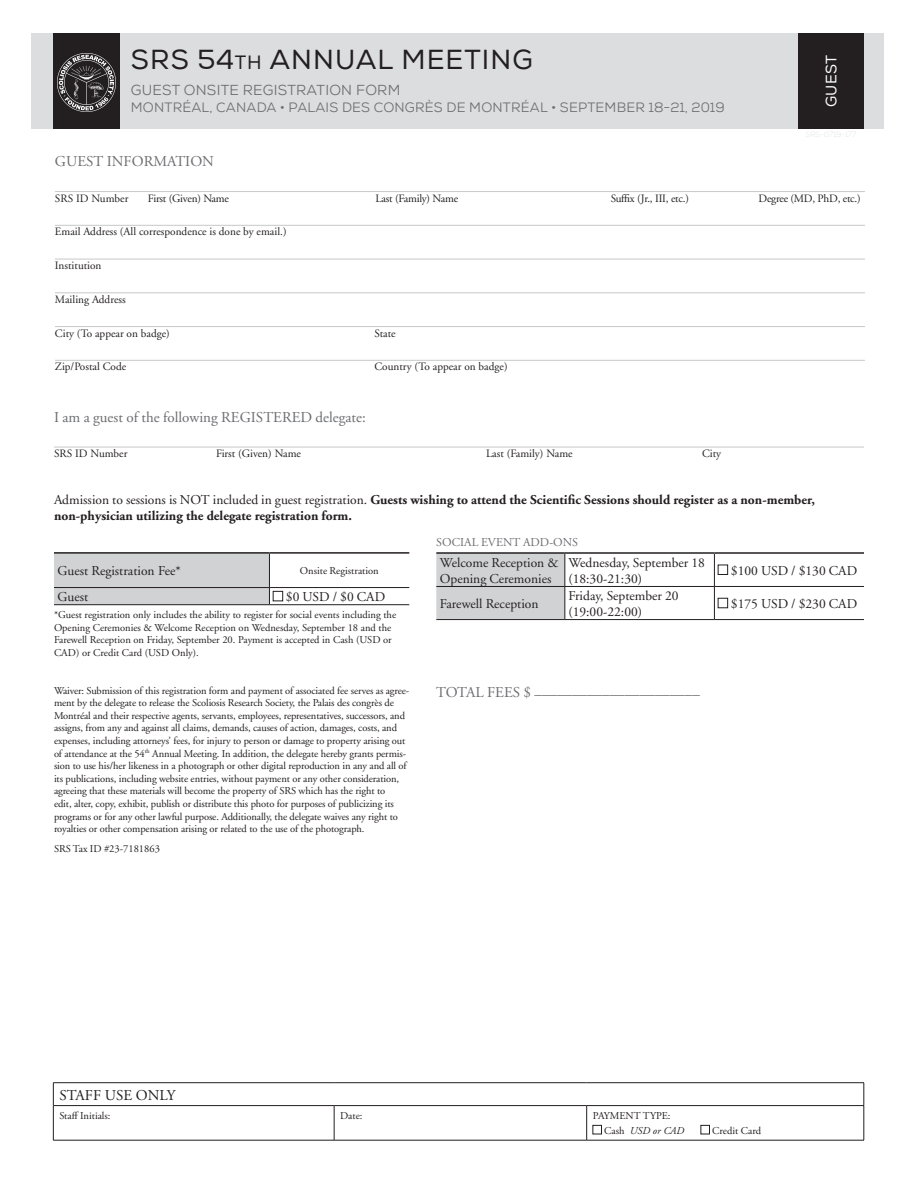
<style>
.page{position:relative;width:918px;height:1188px;background:#fff}
.page>*{position:absolute;margin:0;border:0;box-sizing:border-box;transform-origin:0 0}
.t1{font:27.45px "Nexa";letter-spacing:.04em;color:#231f20}
.H1__avant_garde{font:15px "Adobe Garamond";color:#6c6d70}
.IM14_form-body{font:15px "Adobe Garamond Pro";color:#231f20}
.t2{font:15px "Nexa";letter-spacing:.015em;color:#fff}
.t3{font:14.4px "Nexa";letter-spacing:.015em;color:#6c6d70}
._14_-_text{font:700 13.5px/16.2px "Adobe Garamond";color:#231f20}
._14_-_text__No_space{font:13.5px/16.2px "Adobe Garamond";color:#231f20}
.small_text{font:13.5px "Nexa";letter-spacing:.015em;color:#6c6d70}
._14_-_text-2{font:13.5px "Adobe Garamond";color:#231f20}
._14_-_text-3{font:12px "Adobe Garamond";color:#6c6d70}
.text_w_rule{font:11.25px "Adobe Garamond";color:#231f20}
.text_w_rule-2{font:11.25px "Adobe Garamond";letter-spacing:-.02em;color:#231f20}
.small_text-2{font:10.5px/12.6px "Adobe Garamond";letter-spacing:-.01em;color:#231f20}
.IM14_form-body-6{font:10.5px/15px "Adobe Garamond Pro";color:#231f20}
._14_-_text-4{font:10.5px "Adobe Garamond";color:#231f20}
.s1{font-size:19.2px}
.s2{font-weight:400}
.s3{font-style:italic}
</style>
<div class="page">
<hr style="left:55px;top:191px;width:810px;height:1px;background:#c7c8ca">
<hr style="left:55px;top:225px;width:810px;height:1px;background:#c7c8ca">
<hr style="left:55px;top:259px;width:810px;height:1px;background:#c7c8ca">
<hr style="left:55px;top:292px;width:810px;height:1px;background:#c7c8ca">
<hr style="left:55px;top:326px;width:810px;height:1px;background:#c7c8ca">
<hr style="left:55px;top:360px;width:810px;height:1px;background:#c7c8ca">
<hr style="left:54px;top:447px;width:810px;height:1px;background:#c7c8ca">
<hr style="left:54px;top:552px;width:215px;height:2px;background:#231f20">
<hr style="left:269px;top:552px;width:140px;height:2px;background:#231f20">
<svg style="left:54px;top:553px;width:216px;height:52px;background:#c8c9cb"></svg>
<hr style="left:269px;top:587px;width:140px;height:1px;background:#231f20">
<hr style="left:269px;top:604px;width:140px;height:1px;background:#231f20">
<div style="left:273px;top:591px;width:10px;height:10px;border:1px solid #231f20"></div>
<div style="left:436px;top:554px;width:129px;height:65px;background:#d1d2d4"></div>
<hr style="left:436px;top:552px;width:129px;height:2px;background:#231f20">
<hr style="left:565px;top:554px;width:1px;height:32px;background:#231f20">
<hr style="left:565px;top:552px;width:149px;height:2px;background:#231f20">
<hr style="left:714px;top:554px;width:1px;height:32px;background:#231f20">
<hr style="left:714px;top:552px;width:150px;height:2px;background:#231f20">
<hr style="left:436px;top:586px;width:129px;height:1px;background:#231f20">
<hr style="left:436px;top:619px;width:129px;height:1px;background:#231f20">
<hr style="left:565px;top:587px;width:1px;height:32px;background:#231f20">
<hr style="left:565px;top:586px;width:149px;height:1px;background:#231f20">
<hr style="left:565px;top:619px;width:149px;height:1px;background:#231f20">
<hr style="left:714px;top:587px;width:1px;height:32px;background:#231f20">
<hr style="left:714px;top:586px;width:150px;height:1px;background:#231f20">
<hr style="left:714px;top:619px;width:150px;height:1px;background:#231f20">
<div style="left:718px;top:565px;width:10px;height:10px;border:1px solid #231f20"></div>
<div style="left:718px;top:598px;width:10px;height:10px;border:1px solid #231f20"></div>
<div style="left:31px;top:34px;width:853px;height:95px;background:#dcdddf"></div>
<div style="left:53px;top:34px;width:67px;height:95px;background:#231f20"></div>
<img style="left:58px;top:53px;width:58px;height:58px">
<div style="left:798px;top:34px;width:66px;height:95px;background:#231f20"></div>
<svg style="left:53px;top:1083px;width:1px;height:22px"></svg>
<hr style="left:53px;top:1106px;width:1px;height:34px;background:#231f20">
<hr style="left:53px;top:1082px;width:281px;height:1px;background:#231f20">
<hr style="left:334px;top:1082px;width:253px;height:1px;background:#231f20">
<hr style="left:587px;top:1082px;width:277px;height:1px;background:#231f20">
<svg style="left:864px;top:1083px;width:1px;height:22px"></svg>
<hr style="left:334px;top:1106px;width:1px;height:34px;background:#231f20">
<hr style="left:586px;top:1106px;width:1px;height:34px;background:#231f20">
<hr style="left:864px;top:1106px;width:1px;height:34px;background:#231f20">
<hr style="left:53px;top:1105px;width:281px;height:1px;background:#231f20">
<hr style="left:334px;top:1105px;width:253px;height:1px;background:#231f20">
<hr style="left:587px;top:1105px;width:277px;height:1px;background:#231f20">
<hr style="left:53px;top:1140px;width:281px;height:1px;background:#231f20">
<hr style="left:334px;top:1140px;width:253px;height:1px;background:#231f20">
<hr style="left:587px;top:1140px;width:277px;height:1px;background:#231f20">
<div style="left:593px;top:1125px;width:9px;height:9px;border:1px solid #231f20"></div>
<div style="left:701px;top:1125px;width:9px;height:9px;border:1px solid #231f20"></div>
<p class="t1" style="left:131px;top:43px;width:403px">SRS 54<span class="s1">th</span> ANNUAL MEETING</p>
<p class="t3" style="left:131px;top:81px;width:271px">GUEST ONSITE REGISTRATION FORM</p>
<p class="small_text" style="left:131px;top:99px;width:595px">MONTRÉAL, CANADA • PALAIS DES CONGRÈS DE MONTRÉAL • SEPTEMBER 18-21, 2019</p>
<p class="t2" style="left:822px;top:107px;width:53px;rotate:-90deg">GUEST</p>
<p class="H1__avant_garde" style="left:55px;top:153px;width:161px">GUEST INFORMATION</p>
<p class="text_w_rule" style="left:55px;top:192px;width:75px">SRS ID Number</p>
<p class="text_w_rule-2" style="left:148px;top:192px;width:83px">First (Given) Name</p>
<p class="text_w_rule-2" style="left:376px;top:192px;width:84px">Last (Family) Name</p>
<p class="text_w_rule-2" style="left:611px;top:192px;width:80px">Suffix (Jr., III, etc.)</p>
<p class="text_w_rule-2" style="left:759px;top:192px;width:104px">Degree (MD, PhD, etc.)</p>
<p class="text_w_rule" style="left:55px;top:226px;width:233px">Email Address (All correspondence is done by email.)</p>
<p class="text_w_rule" style="left:55px;top:260px;width:48px">Institution</p>
<p class="text_w_rule" style="left:55px;top:293px;width:72px">Mailing Address</p>
<p class="text_w_rule" style="left:55px;top:327px;width:116px">City (To appear on badge)</p>
<p class="text_w_rule" style="left:374px;top:327px;width:23px">State</p>
<p class="text_w_rule" style="left:55px;top:361px;width:73px">Zip/Postal Code</p>
<p class="text_w_rule" style="left:374px;top:361px;width:135px">Country (To appear on badge)</p>
<p class="H1__avant_garde" style="left:54px;top:409px;width:313px">I am a guest of the following REGISTERED delegate:</p>
<p class="text_w_rule" style="left:54px;top:448px;width:75px">SRS ID Number</p>
<p class="text_w_rule" style="left:216px;top:448px;width:87px">First (Given) Name</p>
<p class="text_w_rule" style="left:486px;top:448px;width:88px">Last (Family) Name</p>
<p class="text_w_rule" style="left:702px;top:448px;width:21px">City</p>
<p class="_14_-_text" style="left:54px;top:492px;width:762px"><span class="s2">Admission to sessions is NOT included in guest registration.</span> Guests wishing to attend the Scientific Sessions should register as a non-member, non-physician utilizing the delegate registration form.</p>
<p class="_14_-_text__No_space" style="left:58px;top:563px;width:125px">Guest Registration Fee*</p>
<p class="_14_-_text-4" style="left:300px;top:565px;width:80px">Onsite Registration</p>
<p class="_14_-_text__No_space" style="left:58px;top:589px;width:32px">Guest</p>
<p class="_14_-_text__No_space" style="left:286px;top:589px;width:101px">$0 USD / $0 CAD</p>
<p class="small_text-2" style="left:54px;top:609px;width:344px">*Guest registration only includes the ability to register for social events including the Opening Ceremonies &amp; Welcome Reception on Wednesday, September 18 and the Farewell Reception on Friday, September 20. Payment is accepted in Cash (USD or CAD) or Credit Card (USD Only).</p>
<p class="small_text-2" style="left:54px;top:684px;width:357px">Waiver: Submission of this registration form and payment of associated fee serves as agree&shy;ment by the delegate to release the Scoliosis Research Society, the Palais des congrès de Montréal and their respective agents, servants, employees, representatives, successors, and assigns, from any and against all claims, demands, causes of action, damages, costs, and expenses, including attorneys’ fees, for injury to person or damage to property arising out of attendance at the 54<sup>th</sup> Annual Meeting. In addition, the delegate hereby grants permis&shy;sion to use his/her likeness in a photograph or other digital reproduction in any and all of its publications, including website entries, without payment or any other consideration, agreeing that these materials will become the property of SRS which has the right to<br>edit, alter, copy, exhibit, publish or distribute this photo for purposes of publicizing its programs or for any other lawful purpose. Additionally, the delegate waives any right to royalties or other compensation arising or related to the use of the photograph.</p>
<p class="_14_-_text-4" style="left:54px;top:843px;width:108px">SRS Tax ID #23-7181863</p>
<p class="_14_-_text-3" style="left:436px;top:536px;width:143px">SOCIAL EVENT ADD-ONS</p>
<p class="_14_-_text__No_space" style="left:440px;top:555px;width:120px">Welcome Reception &amp;<br>Opening Ceremonies</p>
<p class="_14_-_text-2" style="left:568px;top:555px;width:138px">Wednesday, September 18</p>
<p class="_14_-_text-2" style="left:568px;top:571px;width:75px">(18:30-21:30)</p>
<p class="_14_-_text__No_space" style="left:440px;top:596px;width:100px">Farewell Reception</p>
<p class="_14_-_text__No_space" style="left:568px;top:588px;width:112px">Friday, September 20</p>
<p class="_14_-_text__No_space" style="left:568px;top:604px;width:75px">(19:00-22:00)</p>
<p class="H1__avant_garde" style="left:436px;top:681px;width:265px">TOTAL FEES $ ______________________</p>
<p class="_14_-_text__No_space" style="left:731px;top:563px;width:128px">$100 USD / $130 CAD</p>
<p class="_14_-_text__No_space" style="left:731px;top:596px;width:128px">$175 USD / $230 CAD</p>
<p class="IM14_form-body" style="left:59px;top:1086px;width:118px">STAFF USE ONLY</p>
<p class="IM14_form-body-6" style="left:59px;top:1109px;width:53px">Staff Initials:</p>
<p class="IM14_form-body-6" style="left:340px;top:1109px;width:24px">Date:</p>
<p class="IM14_form-body-6" style="left:604px;top:1109px;width:81px;text-indent:-12px">PAYMENT TYPE:<br>Cash <span class="s3">USD or CAD</span></p>
<p class="IM14_form-body-6" style="left:712px;top:1124px;width:50px">Credit Card</p>
</div>
